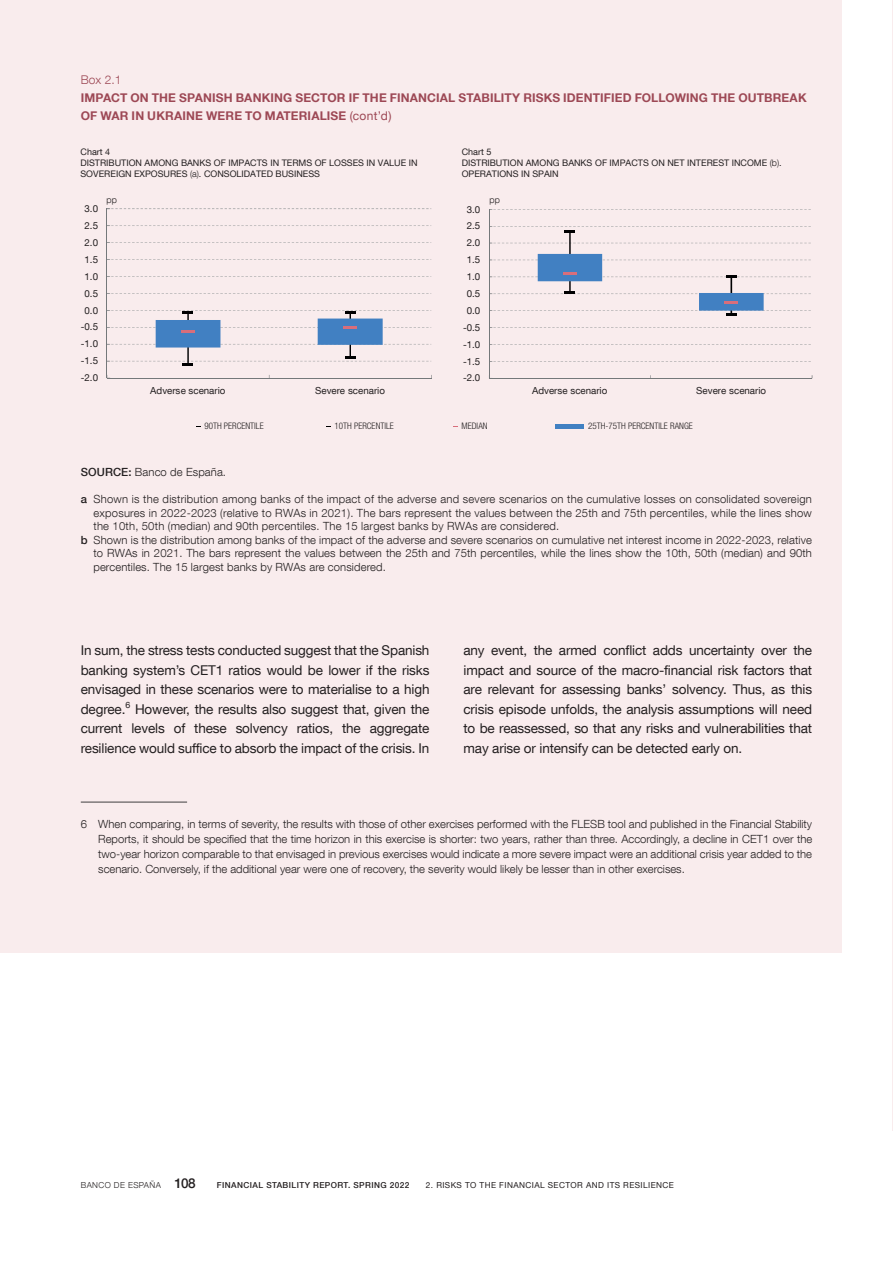
<style>
.page{position:relative;width:893px;height:1263px;background:#fff}
.page>*{position:absolute;margin:0;border:0;box-sizing:border-box;transform-origin:0 0}
.Recuadro_texto{font:13.5px/19.5px "Bd E Neue Helvetica";letter-spacing:-.01em;color:#231f20;text-align:justify}
.t1{font:700 12px/18px "Bd E Neue Helvetica";letter-spacing:.015em;color:#9d4855}
.t2{font:300 12px "Bd E Neue Helvetica";letter-spacing:.005em;color:#9d4855}
.Recuadro_citas_1{font:300 11.25px/15px "Bd E Neue Helvetica";letter-spacing:.01em;color:#231f20;text-align:justify}
.t3{font:9.75px "Bd E Neue Helvetica";color:#231f20}
.t4{font:9px/10.8px "Bd E Neue Helvetica";color:#231f20}
.t5{font:300 condensed 9px "Bd E Neue Helvetica";color:#231f20}
.t6{font:300 9px "Bd E Neue Helvetica";color:#231f20}
.t7{font:8.25px "Bd E Neue Helvetica";letter-spacing:.05em;color:#231f20}
.t8{font:500 8.25px "Bd E Neue Helvetica";letter-spacing:.05em;color:#231f20}
.t9{font:300 8.25px "Bd E Neue Helvetica";letter-spacing:.05em;color:#231f20}
.s1{font-weight:400}
.s2{font-weight:300}
.s3{font-weight:500}
.s4{font-weight:500;font-size:13.5px}
</style>
<div class="page">
<div style="left:0;top:0;width:842px;height:953px;background:#f9eced"></div>
<hr style="left:81px;top:802px;width:106px;height:1px;background:#3e3e3f">
<svg style="left:108px;top:208px;width:323px;height:153px"></svg>
<hr style="left:107px;top:209px;width:1px;height:169px;background:#74787a">
<hr style="left:107px;top:378px;width:324px;height:1px;background:#74787a">
<hr style="left:187px;top:313px;width:2px;height:51px;background:#000001">
<hr style="left:350px;top:312px;width:1px;height:45px;background:#000001">
<svg style="left:183px;top:364px;width:10px;height:2px"></svg>
<svg style="left:345px;top:356px;width:10px;height:3px"></svg>
<svg style="left:156px;top:311px;width:227px;height:36px"></svg>
<hr style="left:343px;top:326px;width:14px;height:3px;background:#d86e7b">
<svg style="left:490px;top:209px;width:321px;height:153px"></svg>
<hr style="left:489px;top:209px;width:1px;height:169px;background:#74787a">
<hr style="left:489px;top:378px;width:323px;height:1px;background:#74787a">
<hr style="left:569px;top:232px;width:2px;height:61px;background:#000001">
<svg style="left:565px;top:231px;width:10px;height:2px"></svg>
<svg style="left:538px;top:254px;width:226px;height:61px"></svg>
<div style="left:555px;top:424px;width:29px;height:5px;background:#4180c2"></div>
<p class="t2" style="left:81px;top:72px;width:72px">Recuadro ?.?</p>
<p class="t1" style="left:81px;top:88px;width:121px">TÍTULO RECUADRO</p>
<p class="t2" style="left:81px;top:72px;width:42px">Box 2.1</p>
<p class="t1" style="left:81px;top:88px;width:727px">IMPACT ON THE SPANISH BANKING SECTOR IF THE FINANCIAL STABILITY RISKS IDENTIFIED FOLLOWING THE OUTBREAK<br>OF WAR IN UKRAINE WERE TO MATERIALISE <span class="s1">(cont’d)</span></p>
<p class="t4" style="left:81px;top:146px;width:339px">Chart 4<br>DISTRIBUTION AMONG BANKS OF IMPACTS IN TERMS OF LOSSES IN VALUE IN<br>SOVEREIGN EXPOSURES <span class="s2">(a)</span>. CONSOLIDATED BUSINESS</p>
<p class="t4" style="left:462px;top:146px;width:321px">Chart 5<br>DISTRIBUTION AMONG BANKS OF IMPACTS ON NET INTEREST INCOME <span class="s2">(b)</span>.<br>OPERATIONS IN SPAIN</p>
<p class="t3" style="left:85px;top:202px;width:15px">3.0</p>
<p class="t6" style="left:106px;top:194px;width:12px">pp</p>
<p class="t3" style="left:467px;top:203px;width:15px">3.0</p>
<p class="t6" style="left:490px;top:194px;width:12px">pp</p>
<p class="t3" style="left:85px;top:219px;width:15px">2.5</p>
<p class="t3" style="left:467px;top:220px;width:15px">2.5</p>
<p class="t3" style="left:85px;top:236px;width:15px">2.0</p>
<p class="t3" style="left:467px;top:237px;width:15px">2.0</p>
<p class="t3" style="left:85px;top:253px;width:15px">1.5</p>
<p class="t3" style="left:467px;top:254px;width:15px">1.5</p>
<p class="t3" style="left:85px;top:270px;width:15px">1.0</p>
<p class="t3" style="left:467px;top:270px;width:15px">1.0</p>
<p class="t3" style="left:85px;top:287px;width:15px">0.5</p>
<p class="t3" style="left:467px;top:287px;width:15px">0.5</p>
<p class="t3" style="left:85px;top:304px;width:15px">0.0</p>
<p class="t3" style="left:467px;top:304px;width:15px">0.0</p>
<p class="t3" style="left:81px;top:321px;width:19px">-0.5</p>
<p class="t3" style="left:463px;top:321px;width:19px">-0.5</p>
<p class="t3" style="left:81px;top:338px;width:19px">-1.0</p>
<p class="t3" style="left:463px;top:338px;width:19px">-1.0</p>
<p class="t3" style="left:81px;top:355px;width:19px">-1.5</p>
<p class="t3" style="left:463px;top:355px;width:19px">-1.5</p>
<p class="t3" style="left:81px;top:372px;width:19px">-2.0</p>
<p class="t3" style="left:463px;top:372px;width:19px">-2.0</p>
<p class="t3" style="left:150px;top:384px;width:77px">Adverse scenario</p>
<p class="t3" style="left:315px;top:384px;width:71px">Severe scenario</p>
<p class="t3" style="left:532px;top:384px;width:77px">Adverse scenario</p>
<p class="t3" style="left:696px;top:384px;width:71px">Severe scenario</p>
<p class="t5" style="left:204px;top:421px;width:61px">90TH PERCENTILE</p>
<p class="t5" style="left:335px;top:421px;width:61px">10TH PERCENTILE</p>
<p class="t5" style="left:462px;top:421px;width:28px">MEDIAN</p>
<p class="t5" style="left:588px;top:421px;width:106px">25TH-75TH PERCENTILE RANGE</p>
<p class="Recuadro_citas_1" style="left:81px;top:464px;width:147px"><span class="s3">SOURCE:</span> Banco de España.</p>
<p class="Recuadro_citas_1" style="left:81px;top:491px;width:733px"><span class="s3">a</span> Shown is the distribution among banks of the impact of the adverse and severe scenarios on the cumulative losses on consolidated sovereign</p>
<p class="Recuadro_citas_1" style="left:93px;top:505px;width:720px">exposures in 2022-2023 (relative to RWAs in 2021). The bars represent the values between the 25th and 75th percentiles, while the lines show</p>
<p class="Recuadro_citas_1" style="left:93px;top:518px;width:467px">the 10th, 50th (median) and 90th percentiles. The 15 largest banks by RWAs are considered.</p>
<p class="Recuadro_citas_1" style="left:81px;top:532px;width:733px"><span class="s3">b</span> Shown is the distribution among banks of the impact of the adverse and severe scenarios on cumulative net interest income in 2022-2023, relative</p>
<p class="Recuadro_citas_1" style="left:93px;top:545px;width:720px">to RWAs in 2021. The bars represent the values between the 25th and 75th percentiles, while the lines show the 10th, 50th (median) and 90th</p>
<p class="Recuadro_citas_1" style="left:93px;top:559px;width:294px">percentiles. The 15 largest banks by RWAs are considered.</p>
<p class="Recuadro_texto" style="left:81px;top:640px;width:350px">In sum, the stress tests conducted suggest that the Spanish banking system’s CET1 ratios would be lower if the risks envisaged in these scenarios were to materialise to a high degree.<sup>6</sup> However, the results also suggest that, given the current levels of these solvency ratios, the aggregate resilience would suffice to absorb the impact of the crisis. In</p>
<p class="Recuadro_texto" style="left:463px;top:640px;width:350px">any event, the armed conflict adds uncertainty over the impact and source of the macro-financial risk factors that are relevant for assessing banks’ solvency. Thus, as this crisis episode unfolds, the analysis assumptions will need to be reassessed, so that any risks and vulnerabilities that may arise or intensify can be detected early on.</p>
<p class="Recuadro_citas_1" style="left:98px;top:816px;width:715px;text-indent:-18px">6 When comparing, in terms of severity, the results with those of other exercises performed with the FLESB tool and published in the Financial Stability Reports, it should be specified that the time horizon in this exercise is shorter: two years, rather than three. Accordingly, a decline in CET1 over the two-year horizon comparable to that envisaged in previous exercises would indicate a more severe impact were an additional crisis year added to the scenario. Conversely, if the additional year were one of recovery, the severity would likely be lesser than in other exercises.</p>
<p class="t9" style="left:81px;top:1180px;width:116px">BANCO DE ESPAÑA <span class="s4">108</span></p>
<p class="t8" style="left:217px;top:1180px;width:194px">FINANCIAL STABILITY REPORT. SPRING 2022</p>
<p class="t7" style="left:426px;top:1180px;width:249px">2. RISKS TO THE FINANCIAL SECTOR AND ITS RESILIENCE</p>
</div>
